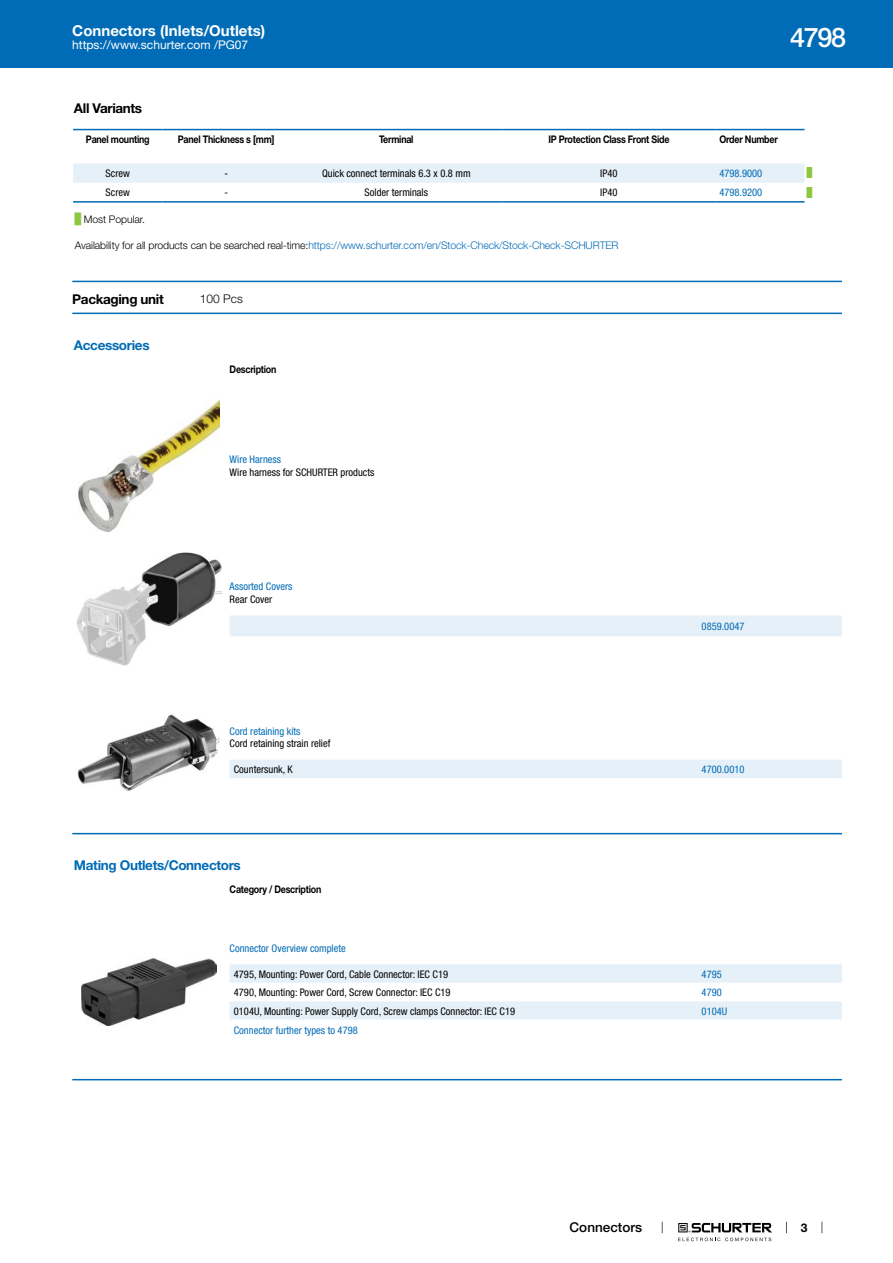
<style>
.page{position:relative;width:893px;height:1263px;background:#fff}
.page>*{position:absolute;margin:0;border:0;box-sizing:border-box;transform-origin:0 0}
.t1{font:500 27px "Helvetica Neue LT";color:#fff}
.t2{font:700 15px "Helvetica Neue LT";color:#fff}
.t3{font:700 13.5px "Helvetica Neue LT";letter-spacing:-.025em;color:#006bb6}
.t4{font:700 13.5px "Helvetica Neue LT";letter-spacing:-.025em;color:#000}
.t5{font:500 13.5px "Helvetica Neue LT";color:#000}
.t6{font:12px "Helvetica Neue LT";color:#fff}
.t7{font:300 12px "Helvetica Neue LT";color:#000}
.t8{font:700 12px "Helvetica Neue LT";color:#000}
.t9{font:condensed 10.5px "Helvetica Neue LT";color:#000}
.t10{font:condensed 10.5px "Helvetica Neue LT";color:#006bb6}
.t11{font:300 10.5px "Helvetica Neue LT";letter-spacing:-.01em;color:#006bb6}
.t12{font:700 10.5px "Helvetica Neue LT";letter-spacing:-.025em;color:#000;scale:.85 1}
.t13{font:300 10.5px "Helvetica Neue LT";letter-spacing:-.01em;color:#000}
.t14{font:9px "Arial Unicode MS";color:#8dc63f}
.s1{font-family:"Arial Unicode MS";font-weight:400;color:#8dc63f}
.s2{color:#000}
</style>
<div class="page">
<svg style="left:678px;top:1223px;width:94px;height:18px"></svg>
<div style="left:0;top:0;width:893px;height:68px;background:#006bb6"></div>
<svg style="left:73px;top:130px;width:731px;height:34px"></svg>
<div style="left:73px;top:164px;width:731px;height:19px;background:#e6f0f8"></div>
<hr style="left:73px;top:129px;width:89px;height:1px;background:#006bb6">
<hr style="left:162px;top:129px;width:128px;height:1px;background:#006bb6">
<hr style="left:290px;top:129px;width:213px;height:1px;background:#006bb6">
<hr style="left:503px;top:129px;width:212px;height:1px;background:#006bb6">
<hr style="left:715px;top:129px;width:89px;height:1px;background:#006bb6">
<hr style="left:73px;top:201px;width:89px;height:2px;background:#006bb6">
<hr style="left:162px;top:201px;width:128px;height:2px;background:#006bb6">
<hr style="left:290px;top:201px;width:213px;height:2px;background:#006bb6">
<hr style="left:503px;top:201px;width:212px;height:2px;background:#006bb6">
<hr style="left:715px;top:201px;width:89px;height:2px;background:#006bb6">
<hr style="left:72px;top:281px;width:770px;height:1px;background:#006bb6">
<hr style="left:72px;top:313px;width:770px;height:1px;background:#006bb6">
<img style="left:78px;top:400px;width:141px;height:131px">
<img style="left:77px;top:552px;width:144px;height:114px">
<div style="left:230px;top:615px;width:612px;height:21px;background:#e6f0f8"></div>
<img style="left:77px;top:714px;width:143px;height:77px">
<div style="left:230px;top:760px;width:612px;height:18px;background:#e6f0f8"></div>
<hr style="left:72px;top:833px;width:770px;height:1px;background:#006bb6">
<img style="left:81px;top:958px;width:135px;height:68px">
<svg style="left:230px;top:964px;width:612px;height:56px"></svg>
<hr style="left:72px;top:1079px;width:770px;height:1px;background:#006bb6">
<h2 class="t2" style="left:72px;top:21px;width:195px">Connectors (Inlets/Outlets)</h2>
<p class="t6" style="left:72px;top:38px;width:178px">https://www.schurter.com /PG07</p>
<h1 class="t1" style="left:790px;top:21px;width:57px">4798</h1>
<p class="t4" style="left:74px;top:99px;width:70px">All Variants</p>
<p class="t12" style="left:86px;top:133px;width:76px">Panel mounting</p>
<p class="t12" style="left:178px;top:133px;width:115px">Panel Thickness s [mm]</p>
<p class="t12" style="left:379px;top:133px;width:42px">Terminal</p>
<p class="t12" style="left:548px;top:133px;width:144px">IP Protection Class Front Side</p>
<p class="t12" style="left:719px;top:133px;width:70px">Order Number</p>
<p class="t9" style="left:106px;top:167px;width:26px">Screw</p>
<p class="t9" style="left:224px;top:167px;width:5px">-</p>
<p class="t9" style="left:322px;top:167px;width:150px">Quick connect terminals 6.3 x 0.8 mm</p>
<p class="t9" style="left:600px;top:167px;width:19px">IP40</p>
<p class="t10" style="left:719px;top:167px;width:44px">4798.9000</p>
<p class="t14" style="left:807px;top:167px;width:7px">█</p>
<p class="t9" style="left:106px;top:186px;width:26px">Screw</p>
<p class="t9" style="left:224px;top:186px;width:5px">-</p>
<p class="t9" style="left:365px;top:186px;width:65px">Solder terminals</p>
<p class="t9" style="left:600px;top:186px;width:19px">IP40</p>
<p class="t10" style="left:719px;top:186px;width:44px">4798.9200</p>
<p class="t14" style="left:807px;top:186px;width:7px">█</p>
<p class="t13" style="left:75px;top:213px;width:72px"><span class="s1">█</span> Most Popular.</p>
<p class="t11" style="left:75px;top:239px;width:545px"><span class="s2">Availability for all products can be searched real-time:</span>https://www.schurter.com/en/Stock-Check/Stock-Check-SCHURTER</p>
<p class="t4" style="left:72px;top:291px;width:93px">Packaging unit</p>
<p class="t7" style="left:200px;top:291px;width:44px">100 Pcs</p>
<p class="t3" style="left:74px;top:336px;width:77px">Accessories</p>
<p class="t12" style="left:230px;top:362px;width:57px">Description</p>
<p class="t10" style="left:230px;top:453px;width:53px">Wire Harness</p>
<p class="t9" style="left:230px;top:466px;width:146px">Wire harness for SCHURTER products</p>
<p class="t10" style="left:230px;top:580px;width:64px">Assorted Covers</p>
<p class="t9" style="left:230px;top:593px;width:44px">Rear Cover</p>
<p class="t10" style="left:702px;top:620px;width:44px">0859.0047</p>
<p class="t10" style="left:230px;top:725px;width:72px">Cord retaining kits</p>
<p class="t9" style="left:230px;top:737px;width:102px">Cord retaining strain relief</p>
<p class="t9" style="left:234px;top:763px;width:60px">Countersunk, K</p>
<p class="t10" style="left:702px;top:763px;width:44px">4700.0010</p>
<p class="t3" style="left:74px;top:857px;width:168px">Mating Outlets/Connectors</p>
<p class="t12" style="left:230px;top:883px;width:109px">Category / Description</p>
<p class="t10" style="left:230px;top:942px;width:118px">Connector Overview complete</p>
<p class="t9" style="left:234px;top:968px;width:216px">4795, Mounting: Power Cord, Cable Connector: IEC C19</p>
<p class="t10" style="left:702px;top:968px;width:22px">4795</p>
<p class="t9" style="left:234px;top:986px;width:218px">4790, Mounting: Power Cord, Screw Connector: IEC C19</p>
<p class="t10" style="left:702px;top:986px;width:22px">4790</p>
<p class="t9" style="left:234px;top:1005px;width:283px">0104U, Mounting: Power Supply Cord, Screw clamps Connector: IEC C19</p>
<p class="t10" style="left:702px;top:1005px;width:27px">0104U</p>
<p class="t10" style="left:234px;top:1024px;width:125px">Connector further types to 4798</p>
<p class="t5" style="left:570px;top:1219px;width:74px">Connectors</p>
<p class="t8" style="left:801px;top:1220px;width:8px">3</p>
</div>
